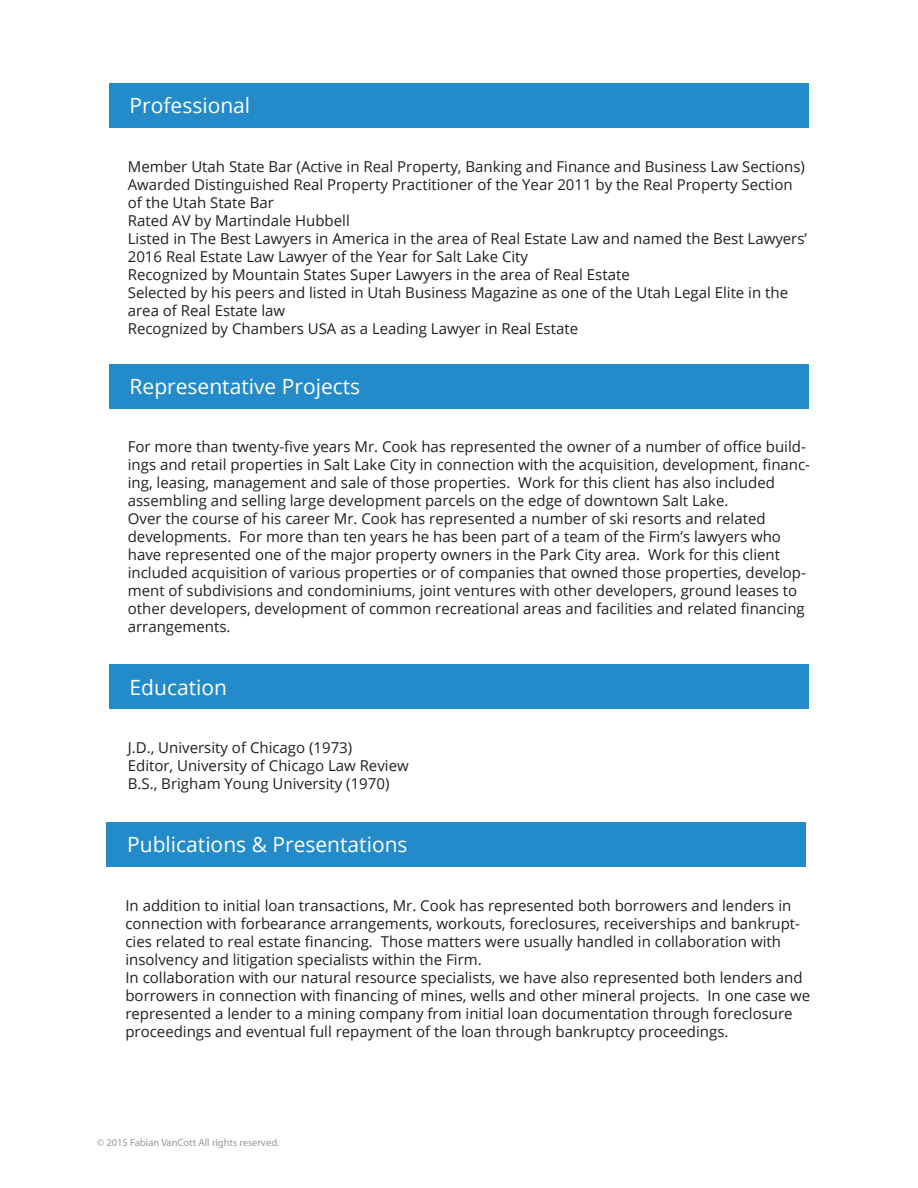
<style>
.page{position:relative;width:918px;height:1188px;background:#fff}
.page>*{position:absolute;margin:0;border:0;box-sizing:border-box;transform-origin:0 0}
.t1{font:21px "Open Sans";color:#fff}
.t2{font:15px/18px "Open Sans";color:#231f20}
.t3{font:10.5px "Myriad Pro";color:#959ca1}
</style>
<div class="page">
<div style="left:109px;top:664px;width:699px;height:45px;background:#248bcb"></div>
<div style="left:109px;top:83px;width:699px;height:45px;background:#248bcb"></div>
<div style="left:109px;top:364px;width:699px;height:45px;background:#248bcb"></div>
<div style="left:107px;top:822px;width:699px;height:45px;background:#248bcb"></div>
<h1 class="t1" style="left:130px;top:91px;width:122px">Professional</h1>
<p class="t2" style="left:128px;top:157px;width:681px">Member Utah State Bar (Active in Real Property, Banking and Finance and Business Law Sections)<br>Awarded Distinguished Real Property Practitioner of the Year 2011 by the Real Property Section of the Utah State Bar<br>Rated AV by Martindale Hubbell<br>Listed in The Best Lawyers in America in the area of Real Estate Law and named the Best Lawyers’ 2016 Real Estate Law Lawyer of the Year for Salt Lake City<br>Recognized by Mountain States Super Lawyers in the area of Real Estate<br>Selected by his peers and listed in Utah Business Magazine as one of the Utah Legal Elite in the area of Real Estate law<br>Recognized by Chambers USA as a Leading Lawyer in Real Estate</p>
<h1 class="t1" style="left:130px;top:372px;width:232px">Representative Projects</h1>
<p class="t2" style="left:128px;top:438px;width:684px">For more than twenty-five years Mr. Cook has represented the owner of a number of office build&shy;ings and retail properties in Salt Lake City in connection with the acquisition, development, financ&shy;ing, leasing, management and sale of those properties. Work for this client has also included assembling and selling large development parcels on the edge of downtown Salt Lake.<br>Over the course of his career Mr. Cook has represented a number of ski resorts and related developments. For more than ten years he has been part of a team of the Firm’s lawyers who have represented one of the major property owners in the Park City area. Work for this client included acquisition of various properties or of companies that owned those properties, develop&shy;ment of subdivisions and condominiums, joint ventures with other developers, ground leases to other developers, development of common recreational areas and facilities and related financing arrangements.</p>
<h1 class="t1" style="left:130px;top:673px;width:99px">Education</h1>
<p class="t2" style="left:128px;top:738px;width:283px">J.D., University of Chicago (1973)<br>Editor, University of Chicago Law Review<br>B.S., Brigham Young University (1970)</p>
<h1 class="t1" style="left:127px;top:830px;width:282px">Publications &amp; Presentations</h1>
<p class="t2" style="left:125px;top:896px;width:686px">In addition to initial loan transactions, Mr. Cook has represented both borrowers and lenders in connection with forbearance arrangements, workouts, foreclosures, receiverships and bankrupt&shy;cies related to real estate financing. Those matters were usually handled in collaboration with insolvency and litigation specialists within the Firm.<br>In collaboration with our natural resource specialists, we have also represented both lenders and borrowers in connection with financing of mines, wells and other mineral projects. In one case we represented a lender to a mining company from initial loan documentation through foreclosure proceedings and eventual full repayment of the loan through bankruptcy proceedings.</p>
<p class="t3" style="left:97px;top:1137px;width:184px">© 2015 Fabian VanCott All rights reserved.</p>
</div>
